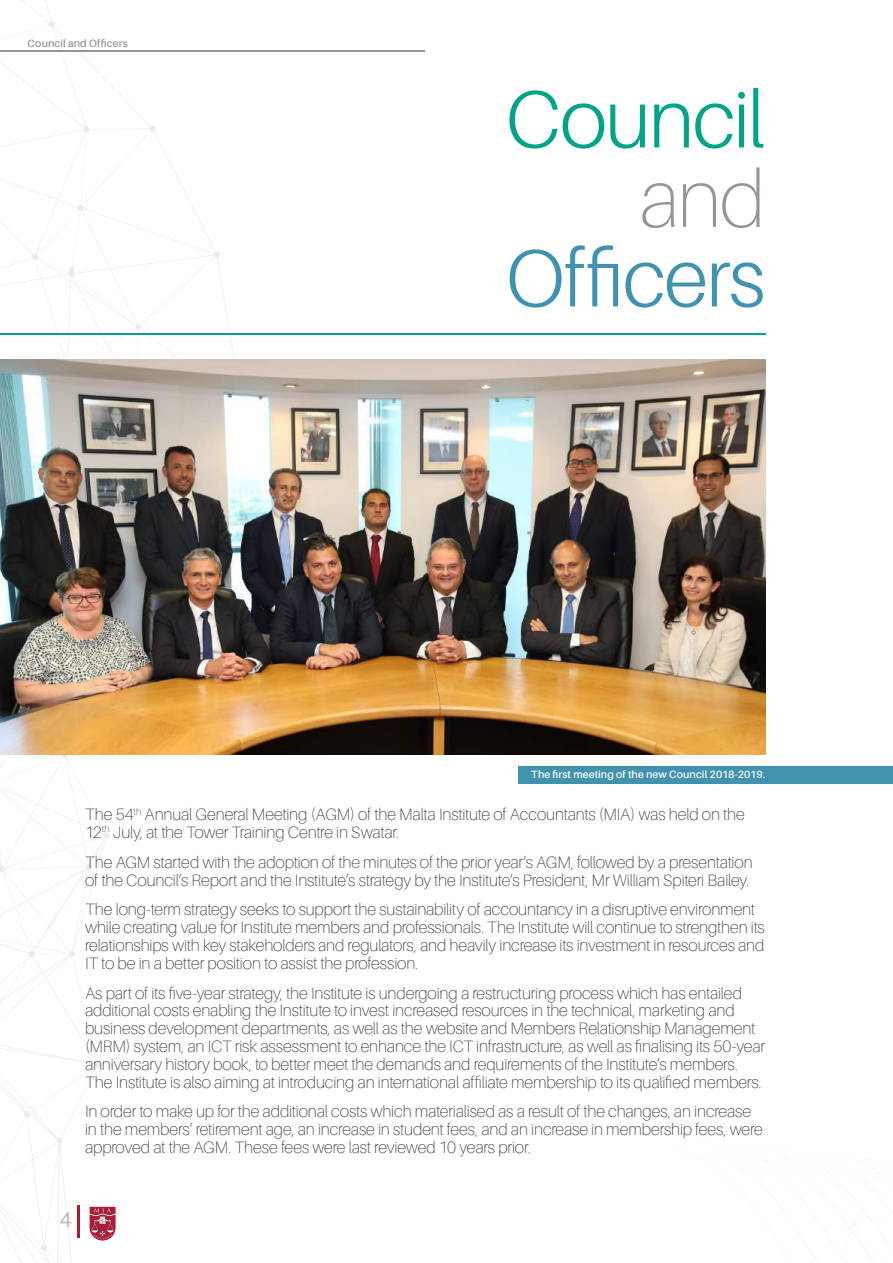
<style>
.page{position:relative;width:893px;height:1263px;background:#fff}
.page>*{position:absolute;margin:0;border:0;box-sizing:border-box;transform-origin:0 0}
.t1{font:300 81px "Aileron";letter-spacing:-.015em;color:#4192af}
.t2{font:300 81px "Aileron";letter-spacing:-.025em;color:#00a486}
.t3{font:100 81px "Aileron";color:#9a9495}
.t4{font:21px "Helvetica LT Std";color:#c0bbbb}
.t5{font:100 16.5px/17.9px "Aileron";letter-spacing:-.01em;color:#383838}
.t6{font:600 10.5px "Aileron";letter-spacing:.01em;color:#fff}
.t7{font:600 10.5px "Aileron";letter-spacing:.015em;color:#9a9495}
</style>
<div class="page">
<svg style="left:0;top:0;width:246px;height:1263px"></svg>
<hr style="left:77px;top:1204px;width:3px;height:33px;background:#aa1d3a">
<svg style="left:90px;top:1207px;width:26px;height:33px"></svg>
<hr style="left:0;top:51px;width:425px;height:1px;background:#9a9495">
<svg style="left:677px;top:636px;width:216px;height:627px"></svg>
<img style="left:0;top:359px;width:765px;height:395px">
<hr style="left:0;top:333px;width:765px;height:1px;background:#00a486">
<div style="left:519px;top:766px;width:374px;height:18px;background:#4192af"></div>
<p class="t7" style="left:28px;top:38px;width:102px">Council and Officers</p>
<h1 class="t2" style="left:505px;top:75px;width:261px">Council</h1>
<h1 class="t3" style="left:639px;top:154px;width:128px">and</h1>
<h1 class="t1" style="left:506px;top:234px;width:261px">Officers</h1>
<p class="t6" style="left:531px;top:768px;width:235px">The first meeting of the new Council 2018-2019.</p>
<p class="t5" style="left:85px;top:806px;width:661px">The 54<sup>th</sup> Annual General Meeting (AGM) of the Malta Institute of Accountants (MIA) was held on the<br>12<sup>th</sup> July, at the Tower Training Centre in Swatar.</p>
<p class="t5" style="left:85px;top:853px;width:669px">The AGM started with the adoption of the minutes of the prior year’s AGM, followed by a presentation of the Council’s Report and the Institute’s strategy by the Institute’s President, Mr William Spiteri Bailey.</p>
<p class="t5" style="left:85px;top:901px;width:681px">The long-term strategy seeks to support the sustainability of accountancy in a disruptive environment while creating value for Institute members and professionals. The Institute will continue to strengthen its relationships with key stakeholders and regulators, and heavily increase its investment in resources and IT to be in a better position to assist the profession.</p>
<p class="t5" style="left:85px;top:984px;width:681px">As part of its five-year strategy, the Institute is undergoing a restructuring process which has entailed additional costs enabling the Institute to invest increased resources in the technical, marketing and business development departments, as well as the website and Members Relationship Management (MRM) system, an ICT risk assessment to enhance the ICT infrastructure, as well as finalising its 50-year anniversary history book, to better meet the demands and requirements of the Institute’s members.<br>The Institute is also aiming at introducing an international affiliate membership to its qualified members.</p>
<p class="t5" style="left:85px;top:1103px;width:679px">In order to make up for the additional costs which materialised as a result of the changes, an increase in the members’ retirement age, an increase in student fees, and an increase in membership fees, were approved at the AGM. These fees were last reviewed 10 years prior.</p>
<p class="t4" style="left:60px;top:1207px;width:13px">4</p>
</div>
